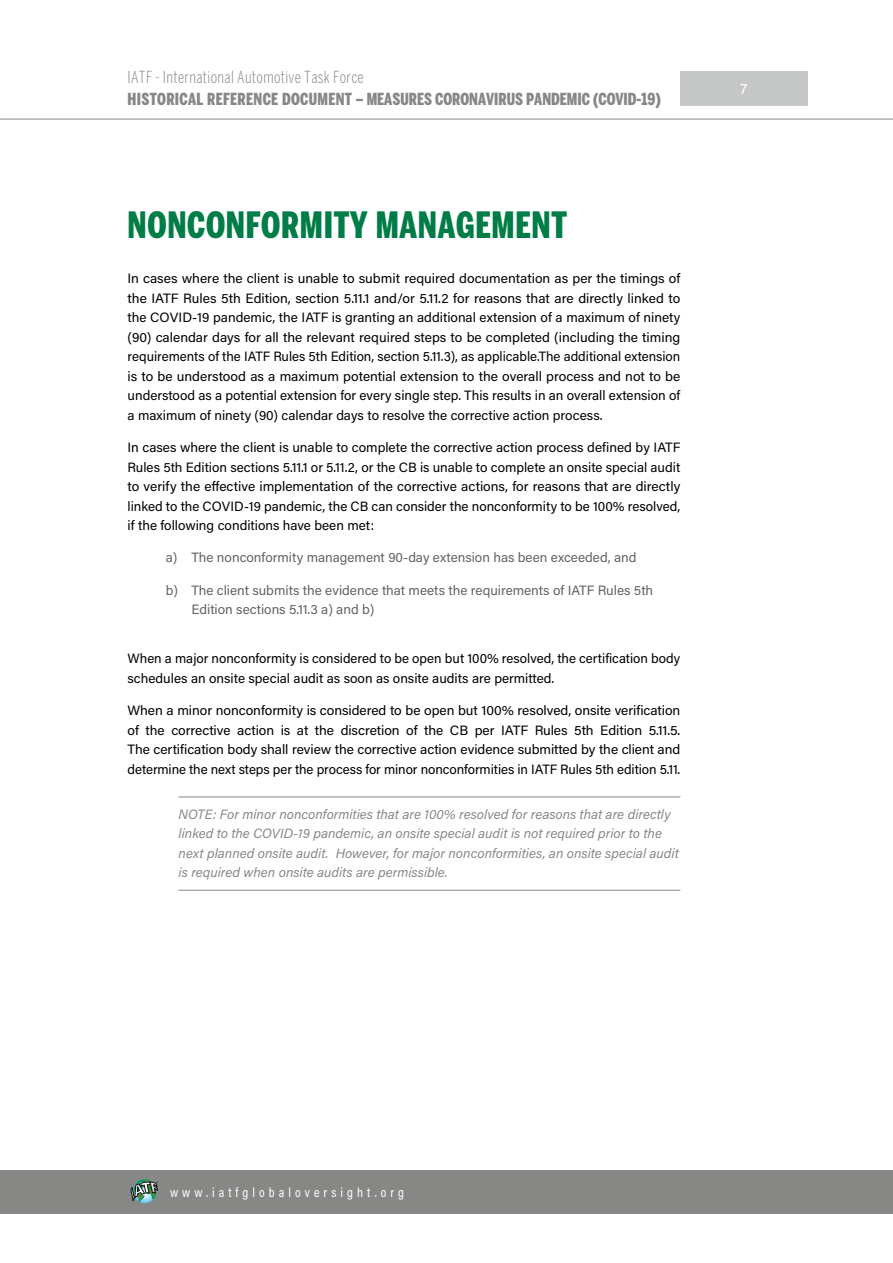
<style>
.page{position:relative;width:893px;height:1263px;background:#fff}
.page>*{position:absolute;margin:0;border:0;box-sizing:border-box;transform-origin:0 0}
.t1{font:900 extra-condensed 36px "Benton Sans";letter-spacing:.02em;color:#007d47}
.t2{font:900 extra-condensed 16.5px "Benton Sans";color:#878786}
.t3{font:300 extra-condensed 16.5px "Benton Sans";letter-spacing:.02em;color:#878786}
.t4{font:15px "Acumin Pro";color:#fff}
.t5{font:13.5px/19.5px "Acumin Pro";color:#000;text-align:justify}
.t6{font:italic 13.5px/19.5px "Acumin Pro";color:#878786}
.t7{font:13.5px/19.5px "Acumin Pro";color:#636362}
.t8{font:13.5px "Acumin Pro Cond";letter-spacing:.3em;color:#fff}
.t9{font:300 2.25px "Helvetica Neue";color:#000}
</style>
<div class="page">
<div style="left:0;top:1170px;width:893px;height:44px;background:#878786"></div>
<hr style="left:0;top:119px;width:893px;height:1px;background:#878786">
<div style="left:680px;top:71px;width:127px;height:34px;background:#c5c6c6"></div>
<svg style="left:131px;top:1179px;width:27px;height:24px"></svg>
<hr style="left:179px;top:796px;width:501px;height:1px;background:#878786">
<hr style="left:179px;top:890px;width:501px;height:1px;background:#878786">
<p class="t3" style="left:128px;top:67px;width:238px">IATF - International Automotive Task Force</p>
<p class="t2" style="left:128px;top:90px;width:535px">HISTORICAL REFERENCE DOCUMENT – MEASURES CORONAVIRUS PANDEMIC (COVID-19)</p>
<h1 class="t1" style="left:128px;top:204px;width:441px">NONCONFORMITY MANAGEMENT</h1>
<p class="t5" style="left:128px;top:268px;width:554px">In cases where the client is unable to submit required documentation as per the timings of the IATF Rules 5th Edition, section 5.11.1 and/or 5.11.2 for reasons that are directly linked to the COVID-19 pandemic, the IATF is granting an additional extension of a maximum of ninety (90) calendar days for all the relevant required steps to be completed (including the timing requirements of the IATF Rules 5th Edition, section 5.11.3), as applicable.The additional extension is to be understood as a maximum potential extension to the overall process and not to be understood as a potential extension for every single step. This results in an overall extension of a maximum of ninety (90) calendar days to resolve the corrective action process.</p>
<p class="t5" style="left:128px;top:437px;width:554px">In cases where the client is unable to complete the corrective action process defined by IATF Rules 5th Edition sections 5.11.1 or 5.11.2, or the CB is unable to complete an onsite special audit to verify the effective implementation of the corrective actions, for reasons that are directly linked to the COVID-19 pandemic, the CB can consider the nonconformity to be 100% resolved, if the following conditions have been met:</p>
<p class="t7" style="left:166px;top:547px;width:472px">a) The nonconformity management 90-day extension has been exceeded, and</p>
<p class="t7" style="left:191px;top:579px;width:463px;text-indent:-26px">b) The client submits the evidence that meets the requirements of IATF Rules 5th<br>Edition sections 5.11.3 a) and b)</p>
<p class="t5" style="left:128px;top:648px;width:554px">When a major nonconformity is considered to be open but 100% resolved, the certification body schedules an onsite special audit as soon as onsite audits are permitted.</p>
<p class="t5" style="left:128px;top:700px;width:554px">When a minor nonconformity is considered to be open but 100% resolved, onsite verification of the corrective action is at the discretion of the CB per IATF Rules 5th Edition 5.11.5.<br>The certification body shall review the corrective action evidence submitted by the client and determine the next steps per the process for minor nonconformities in IATF Rules 5th edition 5.11.</p>
<p class="t6" style="left:179px;top:803px;width:502px">NOTE: For minor nonconformities that are 100% resolved for reasons that are directly linked to the COVID-19 pandemic, an onsite special audit is not required prior to the next planned onsite audit. However, for major nonconformities, an onsite special audit is required when onsite audits are permissible.</p>
<p class="t4" style="left:740px;top:78px;width:9px">7</p>
<p class="t9" style="left:157px;top:1180px;width:3px">®</p>
<p class="t8" style="left:170px;top:1183px;width:235px">www.iatfglobaloversight.org</p>
</div>
